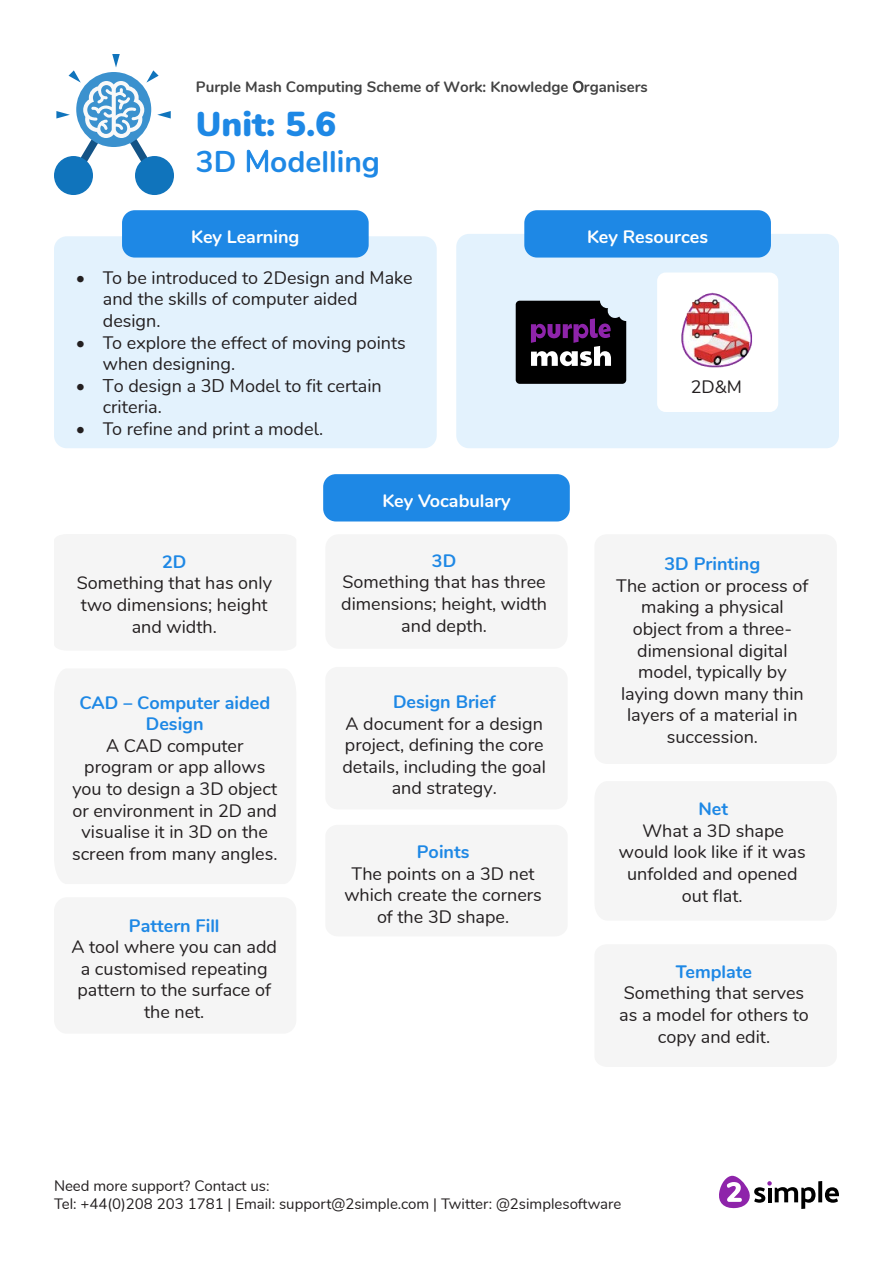
<style>
.page{position:relative;width:893px;height:1263px;background:#fff}
.page>*{position:absolute;margin:0;border:0;box-sizing:border-box;transform-origin:0 0}
.t1{font:900 34.5px "Nunito";color:#1e88e5}
.t2{font:700 30px "Nunito";color:#1e88e5}
.t3{font:18px/21.6px "Nunito";color:#231f20;text-align:center}
.t4{font:700 18px "Nunito";color:#1e88e5}
.t5{font:700 18px "Nunito";color:#fff}
.t6{font:15px/18px "Nunito";color:#231f20}
.t7{font:700 15px "Nunito";color:#424242}
.s1{font-weight:400}
.s2{font-weight:700;color:#1e88e5}
</style>
<div class="page">
<svg style="left:818px;top:1181px;width:4px;height:21px"></svg>
<svg style="left:825px;top:1187px;width:14px;height:16px"></svg>
<svg style="left:719px;top:1176px;width:96px;height:33px"></svg>
<div style="left:54px;top:236px;width:383px;height:212px;background:#e3f2fd;border-radius:13px"></div>
<div style="left:122px;top:210px;width:247px;height:48px;background:#1e88e5;border-radius:13px"></div>
<div style="left:54px;top:156px;width:39px;height:39px;background:#1074bc;border-radius:50%"></div>
<div style="left:135px;top:156px;width:39px;height:39px;background:#1074bc;border-radius:50%"></div>
<svg style="left:56px;top:54px;width:115px;height:133px"></svg>
<div style="left:456px;top:234px;width:383px;height:214px;background:#e3f2fd;border-radius:13px"></div>
<div style="left:524px;top:210px;width:247px;height:48px;background:#1e88e5;border-radius:13px"></div>
<svg style="left:516px;top:301px;width:110px;height:83px"></svg>
<div style="left:657px;top:272px;width:121px;height:140px;background:#fff;border-radius:9px"></div>
<div style="left:323px;top:474px;width:247px;height:47px;background:#1e88e5;border-radius:13px"></div>
<div style="left:54px;top:897px;width:242px;height:137px;background:#f5f5f5;border-radius:13px"></div>
<div style="left:325px;top:534px;width:243px;height:115px;background:#f5f5f5;border-radius:13px"></div>
<div style="left:325px;top:667px;width:243px;height:142px;background:#f5f5f5;border-radius:13px"></div>
<div style="left:325px;top:825px;width:243px;height:111px;background:#f5f5f5;border-radius:12px"></div>
<div style="left:594px;top:534px;width:243px;height:230px;background:#f5f5f5;border-radius:12px"></div>
<img style="left:681px;top:292px;width:72px;height:76px">
<p class="t7" style="left:196px;top:76px;width:453px">Purple Mash Computing Scheme of Work: Knowledge <span class="s1">O</span>rganisers</p>
<p class="t1" style="left:196px;top:98px;width:142px">Unit: 5.6</p>
<p class="t2" style="left:196px;top:139px;width:186px">3D <span class="s1">M</span>odelling</p>
<p class="t5" style="left:191px;top:223px;width:110px">Key Learning</p>
<p class="t5" style="left:587px;top:223px;width:122px">Key Resources</p>
<p class="t3" style="left:103px;top:266px;width:311px;text-align:left;text-indent:-27px">• To be introduced to 2Design and Make and the skills of computer aided design.</p>
<p class="t3" style="left:103px;top:330px;width:304px;text-align:left;text-indent:-27px">• To explore the effect of moving points when designing.</p>
<p class="t3" style="left:103px;top:374px;width:280px;text-align:left;text-indent:-27px">• To design a 3D Model to fit certain criteria.</p>
<p class="t3" style="left:76px;top:417px;width:249px">• To refine and print a model.</p>
<p class="t4" style="left:162px;top:548px;width:26px">2D</p>
<p class="t3" style="left:77px;top:571px;width:197px">Something that has only two dimensions; height and width.</p>
<p class="t3" style="left:72px;top:690px;width:207px"><span class="s2">CAD – Computer aided<br>Design<br></span>A CAD computer program or app allows you to design a 3D object or environment in 2D and visualise it in 3D on the screen from many angles.</p>
<p class="t4" style="left:129px;top:912px;width:92px">Pattern Fill</p>
<p class="t3" style="left:71px;top:935px;width:207px">A tool where you can add a customised repeating pattern to the surface of the net.</p>
<p class="t5" style="left:382px;top:487px;width:130px">Key Vocabulary</p>
<p class="t4" style="left:432px;top:547px;width:26px">3D</p>
<p class="t3" style="left:341px;top:570px;width:207px">Something that has three dimensions; height, width and depth.</p>
<p class="t4" style="left:393px;top:688px;width:104px">Design Brief</p>
<p class="t3" style="left:342px;top:711px;width:205px">A document for a design project, defining the core details, including the goal and strategy.</p>
<p class="t4" style="left:417px;top:838px;width:54px">Points</p>
<p class="t3" style="left:344px;top:861px;width:199px">The points on a 3D net which create the corners of the 3D shape.</p>
<p class="t3" style="left:691px;top:375px;width:53px">2D&amp;M</p>
<p class="t4" style="left:664px;top:551px;width:97px">3D Printing</p>
<p class="t3" style="left:616px;top:574px;width:194px">The action or process of making a physical object from a three&shy;dimensional digital model, typically by laying down many thin layers of a material in succession.</p>
<p class="t3" style="left:619px;top:797px;width:188px"><span class="s2">Net<br></span>What a 3D shape would look like if it was unfolded and opened out flat.</p>
<p class="t4" style="left:676px;top:958px;width:78px">Template</p>
<p class="t3" style="left:619px;top:981px;width:191px">Something that serves as a model for others to copy and edit.</p>
<p class="t6" style="left:54px;top:1176px;width:569px">Need more support? Contact us:<br>Tel: +44(0)208 203 1781 | Email: support@2simple.com | Twitter: @2simplesoftware</p>
</div>
